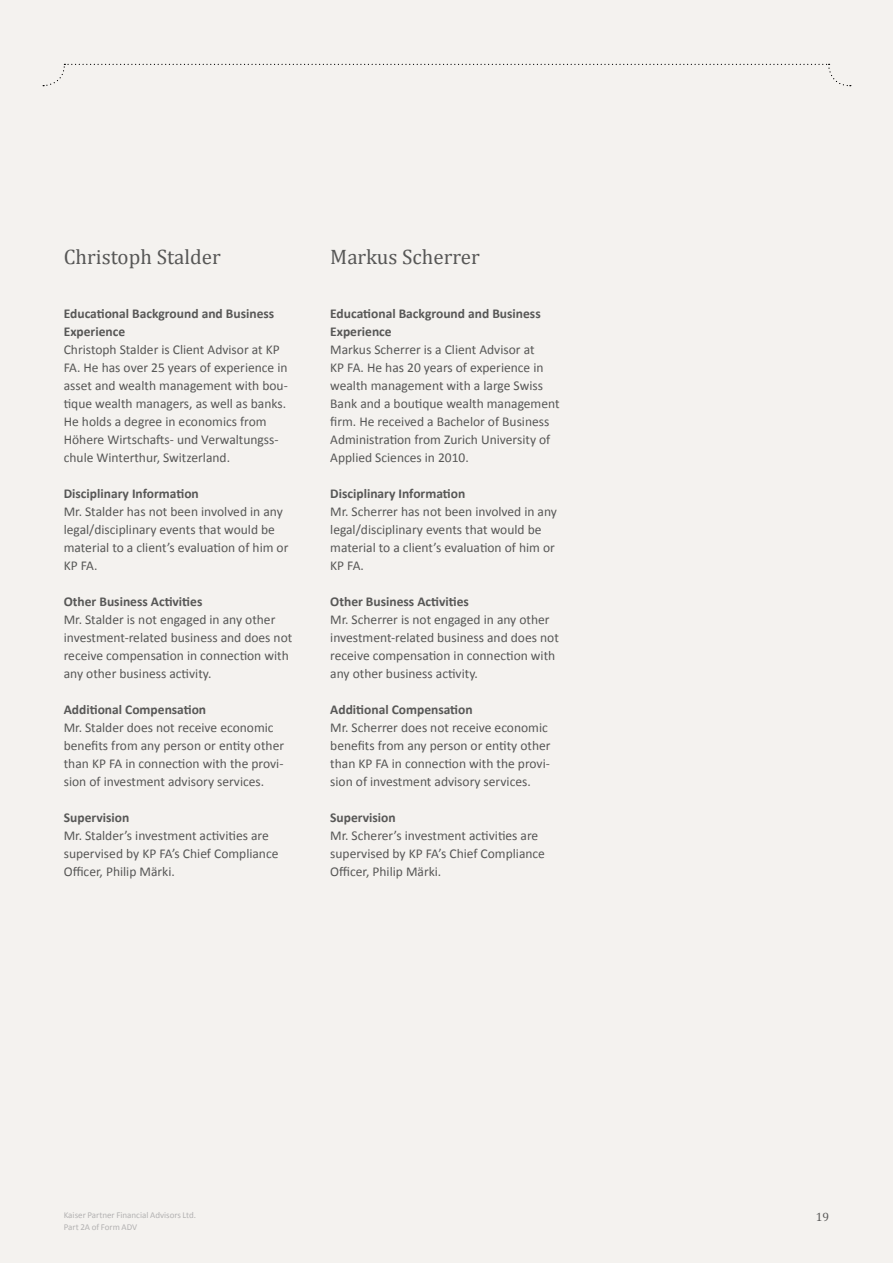
<style>
.page{position:relative;width:893px;height:1263px;background:#f4f2ef}
.page>*{position:absolute;margin:0;border:0;box-sizing:border-box;transform-origin:0 0}
.t1{font:21px "Cambria";color:#575756}
.t2{font:13.5px/18px "Calibri";color:#575756}
.t3{font:700 13.5px/18px "Calibri";color:#575756}
.t4{font:12px "Cambria";color:#575756}
.t5{font:9px/12px "Calibri";color:#b3b2b2}
</style>
<div class="page">
<svg style="left:43px;top:64px;width:808px;height:23px"></svg>
<h1 class="t1" style="left:64px;top:245px;width:158px">Christoph Stalder</h1>
<h1 class="t1" style="left:330px;top:245px;width:151px">Markus Scherrer</h1>
<p class="t3" style="left:64px;top:305px;width:212px">Educational Background and Business<br>Experience</p>
<p class="t2" style="left:64px;top:341px;width:226px">Christoph Stalder is Client Advisor at KP FA. He has over 25 years of experience in asset and wealth management with bou&shy;tique wealth managers, as well as banks.<br>He holds a degree in economics from Höhere Wirtschafts- und Verwaltungss&shy;chule Winterthur, Switzerland.</p>
<p class="t3" style="left:64px;top:485px;width:137px">Disciplinary Information</p>
<p class="t2" style="left:64px;top:503px;width:226px">Mr. Stalder has not been involved in any legal/disciplinary events that would be material to a client’s evaluation of him or<br>KP FA.</p>
<p class="t3" style="left:64px;top:593px;width:140px">Other Business Activities</p>
<p class="t2" style="left:64px;top:611px;width:230px">Mr. Stalder is not engaged in any other investment-related business and does not receive compensation in connection with any other business activity.</p>
<p class="t3" style="left:64px;top:701px;width:144px">Additional Compensation</p>
<p class="t2" style="left:64px;top:719px;width:222px">Mr. Stalder does not receive economic benefits from any person or entity other than KP FA in connection with the provi&shy;sion of investment advisory services.</p>
<p class="t3" style="left:64px;top:809px;width:67px">Supervision</p>
<p class="t2" style="left:64px;top:827px;width:216px">Mr. Stalder’s investment activities are supervised by KP FA’s Chief Compliance<br>Officer, Philip Märki.</p>
<p class="t3" style="left:330px;top:305px;width:212px">Educational Background and Business<br>Experience</p>
<p class="t2" style="left:330px;top:341px;width:231px">Markus Scherrer is a Client Advisor at<br>KP FA. He has 20 years of experience in wealth management with a large Swiss Bank and a boutique wealth management firm. He received a Bachelor of Business Administration from Zurich University of Applied Sciences in 2010.</p>
<p class="t3" style="left:330px;top:485px;width:137px">Disciplinary Information</p>
<p class="t2" style="left:330px;top:503px;width:228px">Mr. Scherrer has not been involved in any legal/disciplinary events that would be material to a client’s evaluation of him or<br>KP FA.</p>
<p class="t3" style="left:330px;top:593px;width:140px">Other Business Activities</p>
<p class="t2" style="left:330px;top:611px;width:230px">Mr. Scherrer is not engaged in any other investment-related business and does not receive compensation in connection with any other business activity.</p>
<p class="t3" style="left:330px;top:700px;width:144px">Additional Compensation</p>
<p class="t2" style="left:330px;top:719px;width:222px">Mr. Scherrer does not receive economic benefits from any person or entity other than KP FA in connection with the provi&shy;sion of investment advisory services.</p>
<p class="t3" style="left:330px;top:808px;width:67px">Supervision</p>
<p class="t2" style="left:330px;top:827px;width:216px">Mr. Scherer’s investment activities are supervised by KP FA’s Chief Compliance<br>Officer, Philip Märki.</p>
<p class="t5" style="left:64px;top:1209px;width:134px">Kaiser Partner Financial Advisors Ltd.<br>Part 2A of Form ADV</p>
<p class="t4" style="left:816px;top:1209px;width:15px">19</p>
</div>
